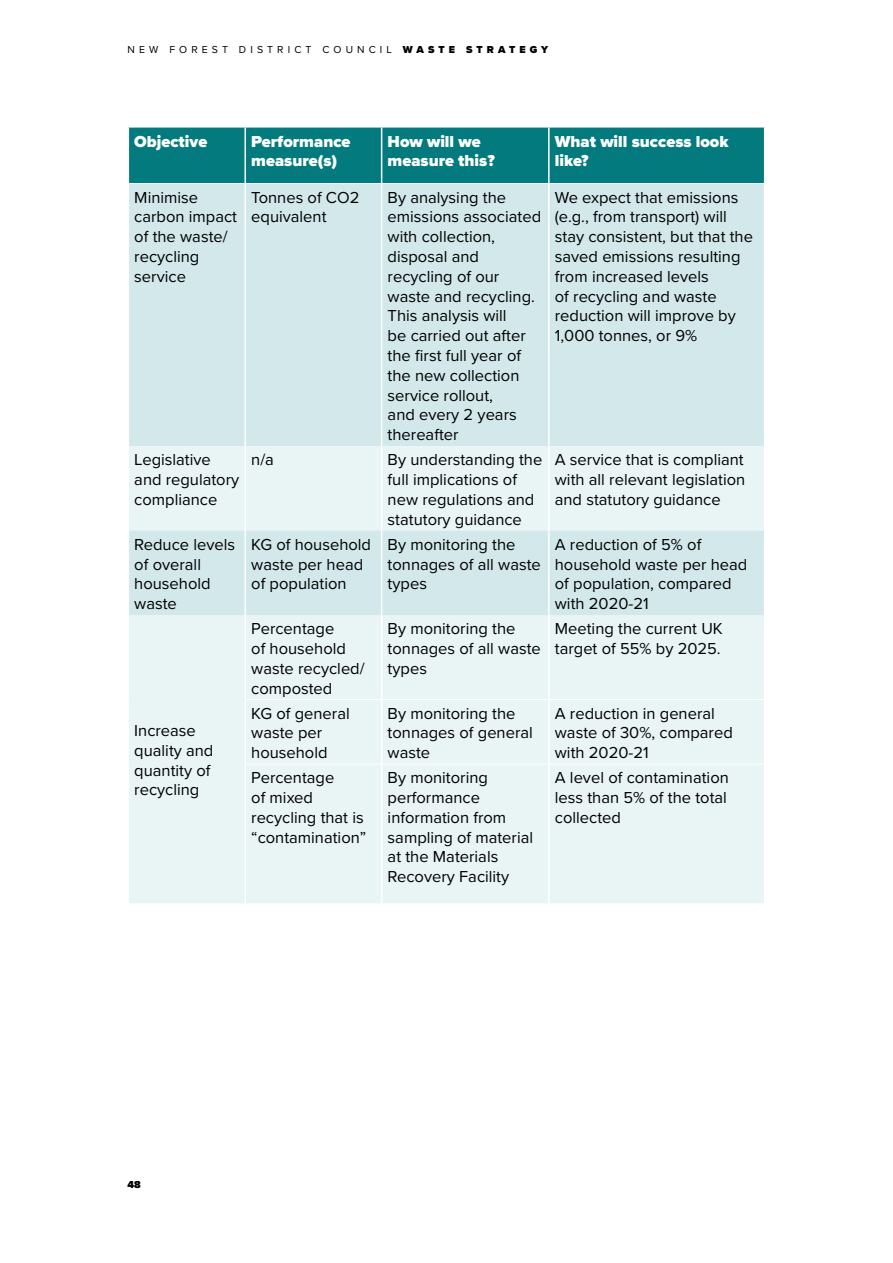
<style>
.page{position:relative;width:893px;height:1263px;background:#fff}
.page>*{position:absolute;margin:0;border:0;box-sizing:border-box;transform-origin:0 0}
._10mm_indent_body_te{font:16.5px/19.8px "Proxima Nova";color:#000}
._10mm_indent_body_te-2{font:900 16.5px/19.8px "Proxima Nova";color:#fff}
.t1{font:10.5px "Proxima Nova";letter-spacing:.39em;color:#000}
.t2{font:900 10.5px "Proxima Nova";color:#000}
.s1{font-weight:900}
</style>
<div class="page">
<div style="left:129px;top:128px;width:635px;height:55px;background:#037b7e"></div>
<div style="left:129px;top:184px;width:635px;height:262px;background:#d3e8ea"></div>
<div style="left:129px;top:446px;width:635px;height:457px;background:#e9f4f5"></div>
<div style="left:129px;top:531px;width:635px;height:84px;background:#d3e8ea"></div>
<hr style="left:246px;top:699px;width:135px;height:1px;background:#fff">
<hr style="left:382px;top:699px;width:166px;height:1px;background:#fff">
<hr style="left:550px;top:699px;width:214px;height:1px;background:#fff">
<hr style="left:246px;top:764px;width:135px;height:1px;background:#fff">
<hr style="left:382px;top:764px;width:166px;height:1px;background:#fff">
<hr style="left:550px;top:764px;width:214px;height:1px;background:#fff">
<hr style="left:244px;top:184px;width:2px;height:262px;background:#fff">
<hr style="left:381px;top:184px;width:1px;height:262px;background:#fff">
<hr style="left:548px;top:184px;width:2px;height:262px;background:#fff">
<hr style="left:244px;top:128px;width:2px;height:56px;background:#fff">
<hr style="left:381px;top:128px;width:1px;height:56px;background:#fff">
<hr style="left:548px;top:128px;width:2px;height:56px;background:#fff">
<hr style="left:244px;top:446px;width:2px;height:85px;background:#fff">
<hr style="left:381px;top:446px;width:1px;height:85px;background:#fff">
<hr style="left:548px;top:446px;width:2px;height:85px;background:#fff">
<hr style="left:244px;top:531px;width:2px;height:84px;background:#fff">
<hr style="left:381px;top:531px;width:1px;height:84px;background:#fff">
<hr style="left:548px;top:531px;width:2px;height:84px;background:#fff">
<hr style="left:244px;top:615px;width:2px;height:84px;background:#fff">
<hr style="left:381px;top:615px;width:1px;height:84px;background:#fff">
<hr style="left:548px;top:615px;width:2px;height:84px;background:#fff">
<hr style="left:244px;top:699px;width:2px;height:65px;background:#fff">
<hr style="left:381px;top:699px;width:1px;height:65px;background:#fff">
<hr style="left:548px;top:699px;width:2px;height:65px;background:#fff">
<hr style="left:244px;top:764px;width:2px;height:139px;background:#fff">
<hr style="left:381px;top:764px;width:1px;height:139px;background:#fff">
<hr style="left:548px;top:764px;width:2px;height:139px;background:#fff">
<p class="t1" style="left:128px;top:42px;width:422px">NEW FOREST DISTRICT COUNCIL <span class="s1">WASTE STRATEGY</span></p>
<p class="_10mm_indent_body_te-2" style="left:134px;top:131px;width:75px">Objective</p>
<p class="_10mm_indent_body_te-2" style="left:251px;top:131px;width:101px">Performance measure(s)</p>
<p class="_10mm_indent_body_te-2" style="left:388px;top:131px;width:109px">How will we measure this?</p>
<p class="_10mm_indent_body_te-2" style="left:555px;top:131px;width:175px">What will success look like?</p>
<p class="_10mm_indent_body_te" style="left:134px;top:186px;width:104px">Minimise carbon impact of the waste/ recycling service</p>
<p class="_10mm_indent_body_te" style="left:251px;top:186px;width:110px">Tonnes of CO2 equivalent</p>
<p class="_10mm_indent_body_te" style="left:388px;top:186px;width:155px">By analysing the emissions associated with collection, disposal and recycling of our waste and recycling.<br>This analysis will<br>be carried out after the first full year of the new collection service rollout,<br>and every 2 years thereafter</p>
<p class="_10mm_indent_body_te" style="left:555px;top:186px;width:200px">We expect that emissions (e.g., from transport) will stay consistent, but that the saved emissions resulting from increased levels<br>of recycling and waste reduction will improve by<br>1,000 tonnes, or 9%</p>
<p class="_10mm_indent_body_te" style="left:134px;top:449px;width:106px">Legislative and regulatory compliance</p>
<p class="_10mm_indent_body_te" style="left:251px;top:449px;width:24px">n/a</p>
<p class="_10mm_indent_body_te" style="left:388px;top:449px;width:156px">By understanding the full implications of new regulations and statutory guidance</p>
<p class="_10mm_indent_body_te" style="left:555px;top:449px;width:192px;text-align:justify">A service that is compliant with all relevant legislation and statutory guidance</p>
<p class="_10mm_indent_body_te" style="left:134px;top:534px;width:102px">Reduce levels of overall household waste</p>
<p class="_10mm_indent_body_te" style="left:251px;top:534px;width:121px">KG of household waste per head of population</p>
<p class="_10mm_indent_body_te" style="left:388px;top:534px;width:155px">By monitoring the tonnages of all waste types</p>
<p class="_10mm_indent_body_te" style="left:555px;top:534px;width:194px">A reduction of 5% of household waste per head of population, compared with 2020-21</p>
<p class="_10mm_indent_body_te" style="left:134px;top:720px;width:81px">Increase quality and quantity of recycling</p>
<p class="_10mm_indent_body_te" style="left:251px;top:618px;width:115px">Percentage<br>of household waste recycled/ composted</p>
<p class="_10mm_indent_body_te" style="left:388px;top:618px;width:155px">By monitoring the tonnages of all waste types</p>
<p class="_10mm_indent_body_te" style="left:555px;top:618px;width:169px">Meeting the current UK target of 55% by 2025.</p>
<p class="_10mm_indent_body_te" style="left:251px;top:702px;width:100px">KG of general waste per household</p>
<p class="_10mm_indent_body_te" style="left:388px;top:702px;width:147px">By monitoring the tonnages of general waste</p>
<p class="_10mm_indent_body_te" style="left:555px;top:702px;width:179px">A reduction in general waste of 30%, compared with 2020-21</p>
<p class="_10mm_indent_body_te" style="left:251px;top:767px;width:116px">Percentage<br>of mixed recycling that is “contamination”</p>
<p class="_10mm_indent_body_te" style="left:388px;top:767px;width:147px">By monitoring performance information from sampling of material at the Materials<br>Recovery Facility</p>
<p class="_10mm_indent_body_te" style="left:555px;top:767px;width:175px;text-align:justify">A level of contamination less than 5% of the total collected</p>
<p class="t2" style="left:128px;top:1177px;width:15px">48</p>
</div>
